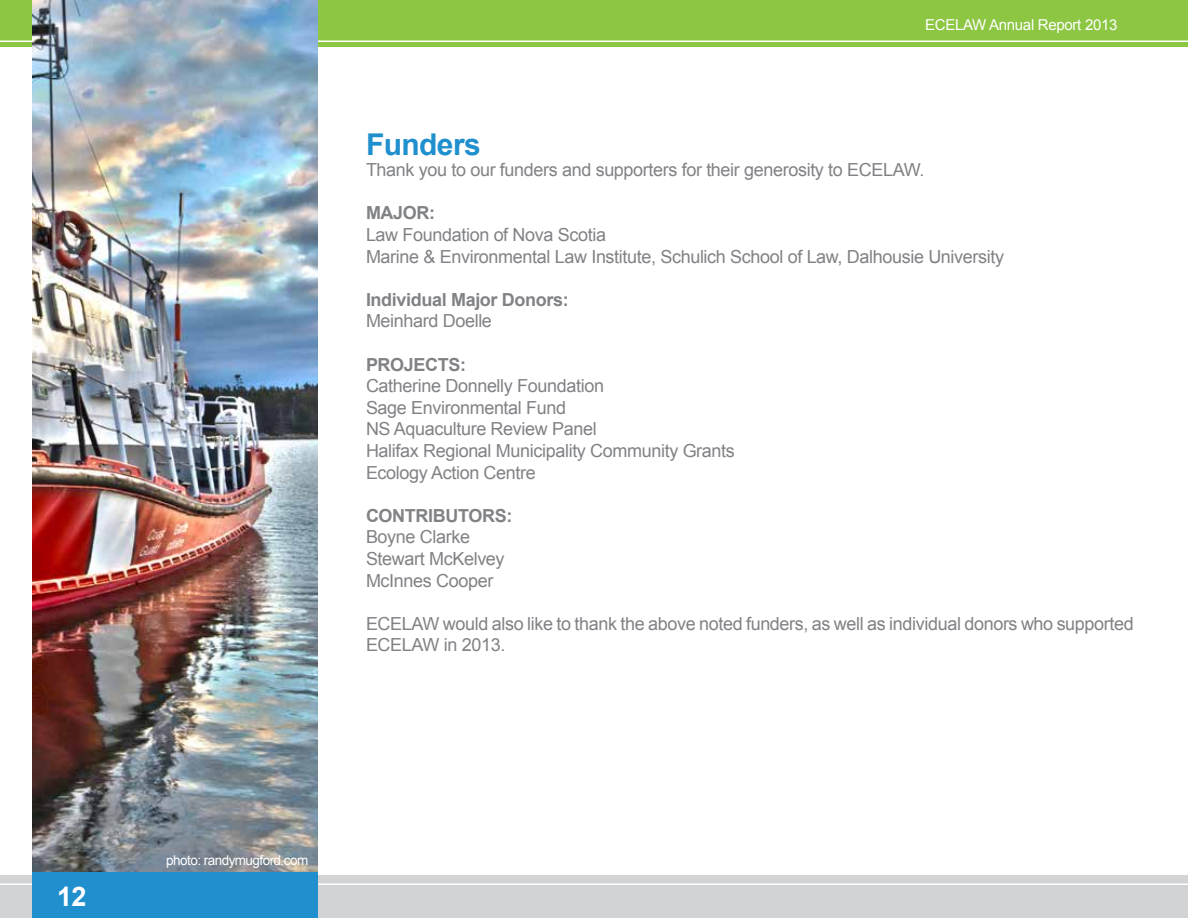
<style>
.page{position:relative;width:1188px;height:918px;background:#fff}
.page>*{position:absolute;margin:0;border:0;box-sizing:border-box;transform-origin:0 0}
.t1{font:700 30px "Arial";letter-spacing:-.02em;color:#1f8fce}
.t2{font:700 27px "Arial";color:#fff}
.t3{font:18px/21.6px "Arial";letter-spacing:-.02em;color:#808285}
.t4{font:700 18px "Arial";letter-spacing:-.02em;color:#808285}
.t5{font:15px "Arial";letter-spacing:-.02em;color:#fff}
.t6{font:13.5px "Arial";letter-spacing:-.04em;color:#fff}
</style>
<div class="page">
<div style="left:0;top:876px;width:1188px;height:42px;background:#d1d3d4"></div>
<hr style="left:0;top:883px;width:1188px;height:2px;background:#fff">
<div style="left:0;top:0;width:1188px;height:46px;background:#8cc642"></div>
<hr style="left:0;top:40px;width:1188px;height:2px;background:#fff">
<div style="left:32px;top:0;width:286px;height:918px;background:#1f8fce"></div>
<img style="left:32px;top:0;width:286px;height:872px">
<h2 class="t2" style="left:57px;top:879px;width:31px">12</h2>
<p class="t5" style="left:925px;top:15px;width:194px">ECELAW Annual Report 2013</p>
<h1 class="t1" style="left:366px;top:124px;width:116px">Funders</h1>
<p class="t3" style="left:366px;top:159px;width:560px">Thank you to our funders and supporters for their generosity to ECELAW.</p>
<p class="t4" style="left:366px;top:201px;width:71px">MAJOR:</p>
<p class="t3" style="left:366px;top:224px;width:640px">Law Foundation of Nova Scotia<br>Marine &amp; Environmental Law Institute, Schulich School of Law, Dalhousie University</p>
<p class="t4" style="left:366px;top:287px;width:204px">Individual Major Donors:</p>
<p class="t3" style="left:366px;top:310px;width:127px">Meinhard Doelle</p>
<p class="t4" style="left:366px;top:352px;width:102px">PROJECTS:</p>
<p class="t3" style="left:366px;top:375px;width:370px">Catherine Donnelly Foundation<br>Sage Environmental Fund<br>NS Aquaculture Review Panel<br>Halifax Regional Municipality Community Grants<br>Ecology Action Centre</p>
<p class="t4" style="left:366px;top:503px;width:148px">CONTRIBUTORS:</p>
<p class="t3" style="left:366px;top:526px;width:140px">Boyne Clarke<br>Stewart McKelvey<br>McInnes Cooper</p>
<p class="t3" style="left:366px;top:613px;width:769px">ECELAW would also like to thank the above noted funders, as well as individual donors who supported<br>ECELAW in 2013.</p>
<p class="t6" style="left:166px;top:852px;width:143px">photo: randymugford.com</p>
</div>
